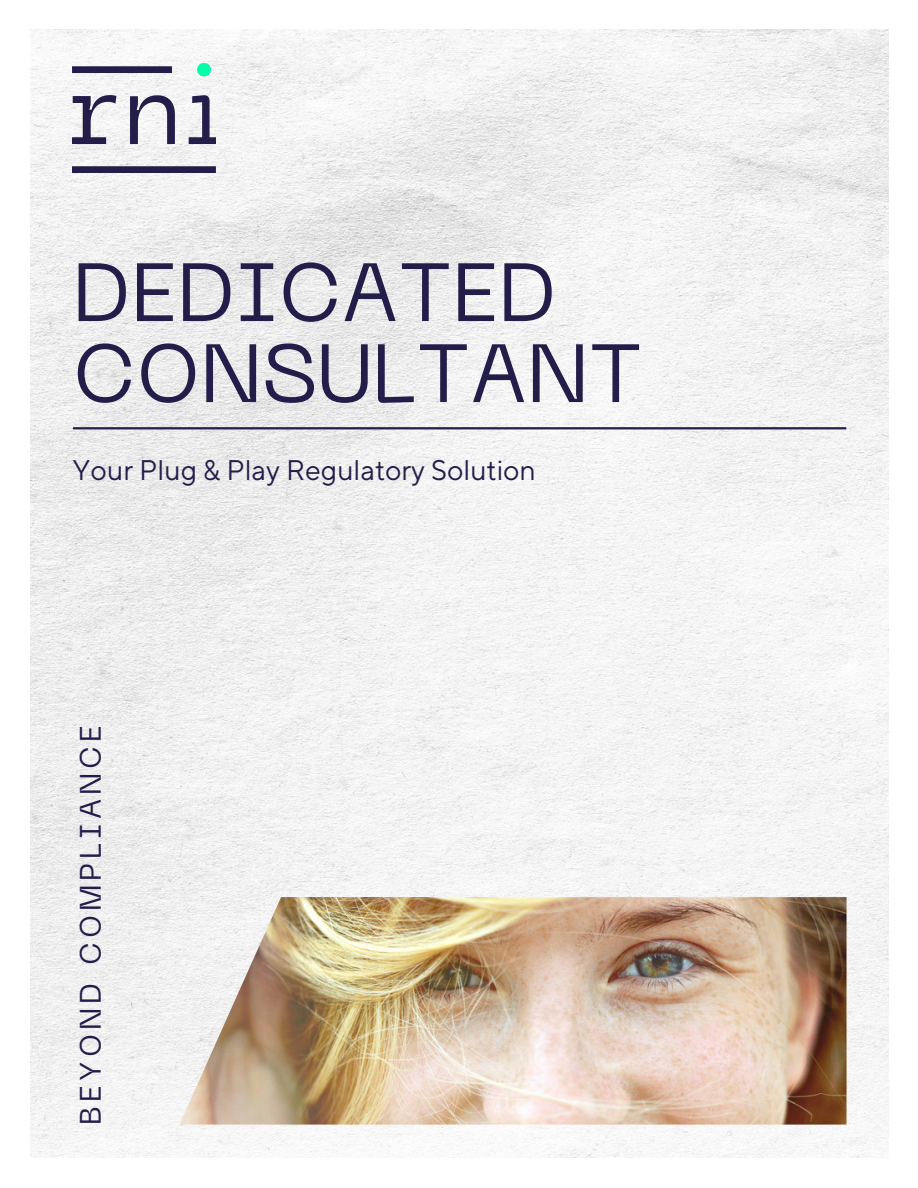
<style>
.page{position:relative;width:918px;height:1188px;background:#fff}
.page>*{position:absolute;margin:0;border:0;box-sizing:border-box;transform-origin:0 0}
.t1{font:81.9px/81px "PP Neue Machina";color:#231d49}
.t2{font:29.4px "PP Neue Machina";letter-spacing:.135em;color:#231d49}
.t3{font:28.2px "TT Norms Pro";color:#231d49}
</style>
<div class="page">
<img style="left:30px;top:30px;width:858px;height:1128px">
<img style="left:73px;top:64px;width:143px;height:109px">
<img style="left:179px;top:897px;width:668px;height:228px">
<hr style="left:74px;top:427px;width:772px;height:2px;background:#231d49">
<p class="t1" style="left:73px;top:260px;width:572px">DEDICATED<br>CONSULTANT</p>
<p class="t3" style="left:73px;top:453px;width:465px">Your Plug &amp; Play Regulatory Solution</p>
<p class="t2" style="left:79px;top:1125px;width:401px;rotate:-90deg">BEYOND COMPLIANCE</p>
</div>
